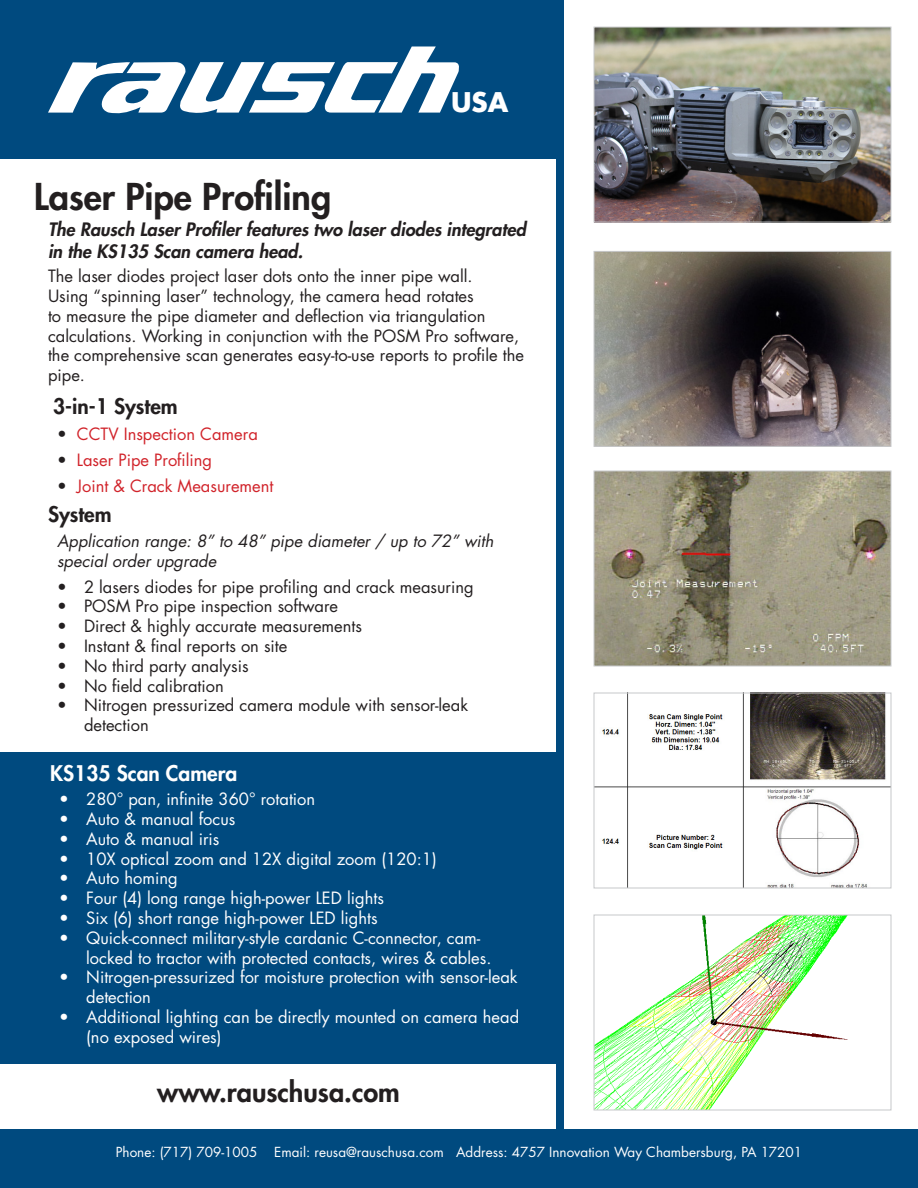
<style>
.page{position:relative;width:918px;height:1188px;background:#fff}
.page>*{position:absolute;margin:0;border:0;box-sizing:border-box;transform-origin:0 0}
.t1{font:800 36px "Futura Std";color:#231f20}
.t2{font:800 27px "Futura Std";color:#231f20}
.t3{font:700 26.4px "Futura Std";color:#fff}
.t4{font:800 21px "Futura Std";color:#231f20}
.t5{font:800 21px "Futura Std";color:#fff}
.t6{font:italic 800 18px/21.6px "Futura Std";color:#231f20}
.t7{font:16.5px/19.8px "Futura Std";color:#231f20}
.t8{font:16.5px/19.8px "Futura Std";color:#fff}
.t9{font:italic 16.5px/19.8px "Futura Std";color:#231f20}
.t10{font:16.5px "Futura Std";color:#d1232a}
.t11{font:13.5px "Futura Std";color:#fff}
.s1{color:#231f20}
</style>
<div class="page">
<div style="left:0;top:0;width:560px;height:158px;background:#004a7f"></div>
<div style="left:556px;top:0;width:8px;height:1188px;background:#004a7f"></div>
<div style="left:0;top:1130px;width:918px;height:58px;background:#004a7f"></div>
<div style="left:0;top:752px;width:559px;height:312px;background:#004a7f"></div>
<svg style="left:48px;top:46px;width:411px;height:68px"></svg>
<img style="left:596px;top:29px;width:293px;height:191px">
<div style="left:594px;top:27px;width:297px;height:195px;border:1px solid #c7c8ca"></div>
<img style="left:596px;top:695px;width:293px;height:191px">
<div style="left:594px;top:693px;width:297px;height:195px;border:1px solid #c7c8ca"></div>
<img style="left:596px;top:473px;width:293px;height:191px">
<div style="left:594px;top:471px;width:297px;height:195px;border:1px solid #c7c8ca"></div>
<img style="left:596px;top:253px;width:293px;height:191px">
<div style="left:594px;top:251px;width:297px;height:195px;border:1px solid #c7c8ca"></div>
<img style="left:596px;top:917px;width:252px;height:191px">
<div style="left:594px;top:915px;width:297px;height:195px;border:1px solid #c7c8ca"></div>
<p class="t3" style="left:451px;top:85px;width:59px">USA</p>
<p class="t1" style="left:34px;top:174px;width:299px">Laser Pipe Profiling</p>
<p class="t6" style="left:48px;top:219px;width:479px">The Rausch Laser Profiler features two laser diodes integrated in the KS135 Scan camera head.</p>
<p class="t7" style="left:48px;top:266px;width:478px">The laser diodes project laser dots onto the inner pipe wall.<br>Using “spinning laser” technology, the camera head rotates<br>to measure the pipe diameter and deflection via triangulation calculations. Working in conjunction with the POSM Pro software, the comprehensive scan generates easy-to-use reports to profile the pipe.</p>
<p class="t4" style="left:53px;top:393px;width:126px">3-in-1 System</p>
<p class="t10" style="left:57px;top:423px;width:202px"><span class="s1">•</span> CCTV Inspection Camera</p>
<p class="t10" style="left:57px;top:449px;width:157px"><span class="s1">•</span> Laser Pipe Profiling</p>
<p class="t10" style="left:57px;top:475px;width:218px"><span class="s1">•</span> Joint &amp; Crack Measurement</p>
<p class="t4" style="left:48px;top:501px;width:65px">System</p>
<p class="t9" style="left:57px;top:531px;width:438px">Application range: 8” to 48” pipe diameter / up to 72” with special order upgrade</p>
<p class="t7" style="left:57px;top:577px;width:418px">• 2 lasers diodes for pipe profiling and crack measuring</p>
<p class="t7" style="left:57px;top:597px;width:283px">• POSM Pro pipe inspection software</p>
<p class="t7" style="left:57px;top:616px;width:307px">• Direct &amp; highly accurate measurements</p>
<p class="t7" style="left:57px;top:636px;width:232px">• Instant &amp; final reports on site</p>
<p class="t7" style="left:57px;top:656px;width:193px">• No third party analysis</p>
<p class="t7" style="left:57px;top:676px;width:168px">• No field calibration</p>
<p class="t7" style="left:84px;top:696px;width:386px;text-indent:-27px">• Nitrogen pressurized camera module with sensor-leak detection</p>
<p class="t5" style="left:50px;top:760px;width:189px">KS135 Scan Camera</p>
<p class="t8" style="left:59px;top:789px;width:258px">• 280° pan, infinite 360° rotation</p>
<p class="t8" style="left:59px;top:809px;width:178px">• Auto &amp; manual focus</p>
<p class="t8" style="left:59px;top:829px;width:162px">• Auto &amp; manual iris</p>
<p class="t8" style="left:59px;top:849px;width:379px">• 10X optical zoom and 12X digital zoom (120:1)</p>
<p class="t8" style="left:59px;top:869px;width:120px">• Auto homing</p>
<p class="t8" style="left:59px;top:888px;width:326px">• Four (4) long range high-power LED lights</p>
<p class="t8" style="left:59px;top:908px;width:320px">• Six (6) short range high-power LED lights</p>
<p class="t8" style="left:86px;top:928px;width:407px;text-indent:-27px">• Quick-connect military-style cardanic C-connector, cam&shy;locked to tractor with protected contacts, wires &amp; cables.</p>
<p class="t8" style="left:86px;top:968px;width:433px;text-indent:-27px">• Nitrogen-pressurized for moisture protection with sensor-leak detection</p>
<p class="t8" style="left:86px;top:1007px;width:434px;text-indent:-27px">• Additional lighting can be directly mounted on camera head (no exposed wires)</p>
<p class="t2" style="left:157px;top:1075px;width:244px">www.rauschusa.com</p>
<p class="t11" style="left:116px;top:1144px;width:688px">Phone: (717) 709-1005 Email: reusa@rauschusa.com Address: 4757 Innovation Way Chambersburg, PA 17201</p>
</div>
